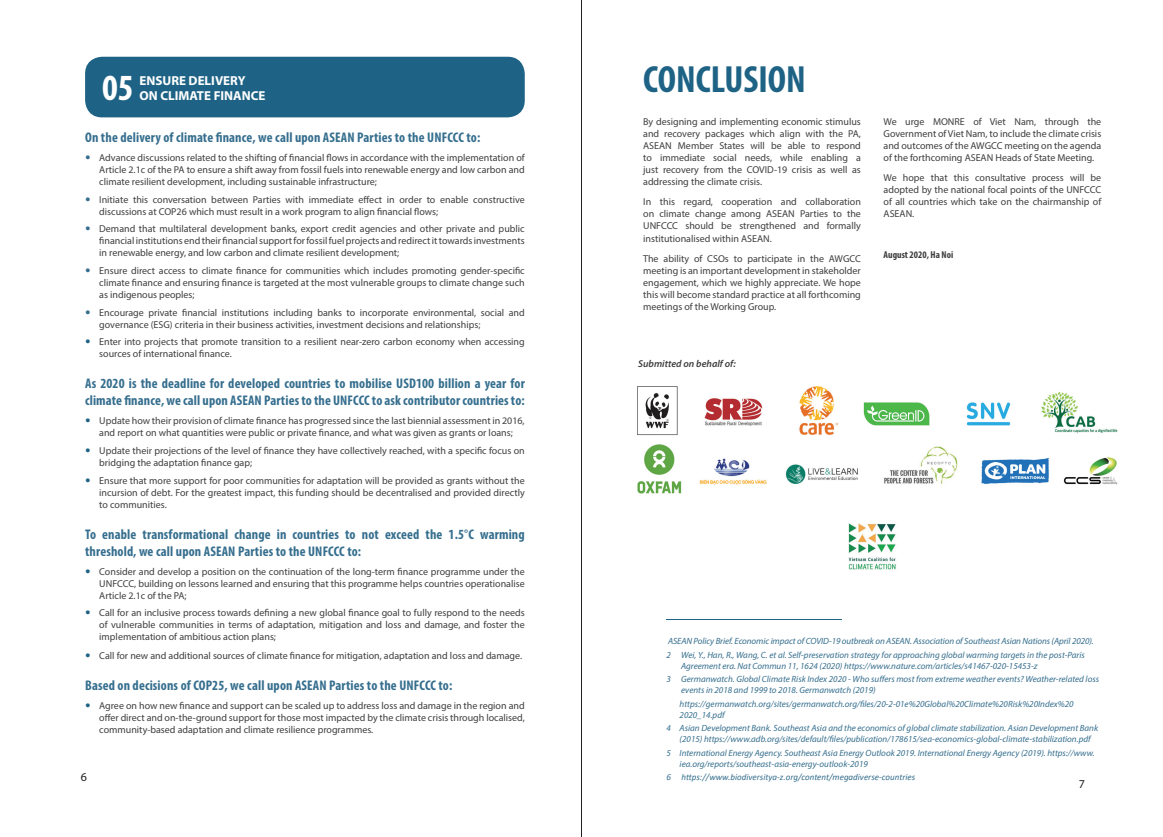
<style>
.page{position:relative;width:1163px;height:837px;background:#fff}
.page>*{position:absolute;margin:0;border:0;box-sizing:border-box;transform-origin:0 0}
.t1{font:700 condensed 38px "Myriad Pro";color:#1e6385}
.t2{font:700 condensed 37px "Myriad Pro";color:#fff}
.t3{font:700 condensed 14px/16.8px "Myriad Pro";letter-spacing:.01em;color:#356e8e}
.t4{font:700 13px/15.6px "Myriad Pro";color:#fff}
.t5{font:12px "Myriad Pro";color:#231f20}
.t6{font:10px/12px "Myriad Pro";color:#3e3e3f;text-align:justify}
.t7{font:italic 600 10px "Myriad Pro";color:#3e3e3f}
.t8{font:700 condensed 10px "Myriad Pro";color:#3e3e3f}
.t9{font:italic 9px/13.6px "Myriad Pro";color:#356e8e}
.t10{font:italic 9px "Calibri";color:#356e8e}
</style>
<div class="page">
<hr style="left:581px;top:0;width:1px;height:836px;background:#231f20">
<div style="left:85px;top:57px;width:439px;height:60px;background:#1e6385;border-radius:17px"></div>
<hr style="left:666px;top:619px;width:175px;height:1px;background:#1e6385">
<img style="left:637px;top:386px;width:481px;height:108px">
<img style="left:848px;top:523px;width:48px;height:47px">
<h2 class="t2" style="left:102px;top:64px;width:33px">05</h2>
<h3 class="t4" style="left:139px;top:72px;width:127px">ENSURE DELIVERY<br>ON CLIMATE FINANCE</h3>
<h3 class="t3" style="left:85px;top:128px;width:396px">On the delivery of climate finance, we call upon ASEAN Parties to the UNFCCC to:</h3>
<p class="t6" style="left:99px;top:151px;width:427px">Advance discussions related to the shifting of financial flows in accordance with the implementation of Article 2.1c of the PA to ensure a shift away from fossil fuels into renewable energy and low carbon and climate resilient development, including sustainable infrastructure;</p>
<p class="t6" style="left:99px;top:193px;width:427px">Initiate this conversation between Parties with immediate effect in order to enable constructive discussions at COP26 which must result in a work program to align financial flows;</p>
<p class="t6" style="left:99px;top:223px;width:427px">Demand that multilateral development banks, export credit agencies and other private and public financial institutions end their financial support for fossil fuel projects and redirect it towards investments in renewable energy, and low carbon and climate resilient development;</p>
<p class="t6" style="left:99px;top:264px;width:427px">Ensure direct access to climate finance for communities which includes promoting gender-specific climate finance and ensuring finance is targeted at the most vulnerable groups to climate change such as indigenous peoples;</p>
<p class="t6" style="left:99px;top:306px;width:427px">Encourage private financial institutions including banks to incorporate environmental, social and governance (ESG) criteria in their business activities, investment decisions and relationships;</p>
<p class="t6" style="left:99px;top:336px;width:427px">Enter into projects that promote transition to a resilient near-zero carbon economy when accessing sources of international finance.</p>
<h3 class="t3" style="left:85px;top:375px;width:441px">As 2020 is the deadline for developed countries to mobilise USD100 billion a year for climate finance, we call upon ASEAN Parties to the UNFCCC to ask contributor countries to:</h3>
<p class="t6" style="left:99px;top:414px;width:427px">Update how their provision of climate finance has progressed since the last biennial assessment in 2016, and report on what quantities were public or private finance, and what was given as grants or loans;</p>
<p class="t6" style="left:99px;top:444px;width:427px">Update their projections of the level of finance they have collectively reached, with a specific focus on bridging the adaptation finance gap;</p>
<p class="t6" style="left:99px;top:474px;width:427px">Ensure that more support for poor communities for adaptation will be provided as grants without the incursion of debt. For the greatest impact, this funding should be decentralised and provided directly to communities.</p>
<h3 class="t3" style="left:85px;top:525px;width:441px">To enable transformational change in countries to not exceed the 1.5°C warming threshold, we call upon ASEAN Parties to the UNFCCC to:</h3>
<p class="t6" style="left:99px;top:565px;width:427px">Consider and develop a position on the continuation of the long-term finance programme under the UNFCCC, building on lessons learned and ensuring that this programme helps countries operationalise Article 2.1c of the PA;</p>
<p class="t6" style="left:99px;top:606px;width:427px">Call for an inclusive process towards defining a new global finance goal to fully respond to the needs of vulnerable communities in terms of adaptation, mitigation and loss and damage, and foster the implementation of ambitious action plans;</p>
<p class="t6" style="left:99px;top:649px;width:424px">Call for new and additional sources of climate finance for mitigation, adaptation and loss and damage.</p>
<h3 class="t3" style="left:85px;top:676px;width:369px">Based on decisions of COP25, we call upon ASEAN Parties to the UNFCCC to:</h3>
<p class="t6" style="left:99px;top:699px;width:427px">Agree on how new finance and support can be scaled up to address loss and damage in the region and offer direct and on-the-ground support for those most impacted by the climate crisis through localised, community-based adaptation and climate resilience programmes.</p>
<p class="t5" style="left:81px;top:769px;width:8px">6</p>
<h1 class="t1" style="left:643px;top:56px;width:164px">CONCLUSION</h1>
<p class="t6" style="left:643px;top:115px;width:219px">By designing and implementing economic stimulus and recovery packages which align with the PA, ASEAN Member States will be able to respond to immediate social needs, while enabling a just recovery from the COVID-19 crisis as well as addressing the climate crisis.</p>
<p class="t6" style="left:643px;top:196px;width:219px">In this regard, cooperation and collaboration on climate change among ASEAN Parties to the UNFCCC should be strengthened and formally institutionalised within ASEAN.</p>
<p class="t6" style="left:643px;top:252px;width:219px">The ability of CSOs to participate in the AWGCC meeting is an important development in stakeholder engagement, which we highly appreciate. We hope this will become standard practice at all forthcoming meetings of the Working Group.</p>
<p class="t7" style="left:638px;top:357px;width:99px">Submitted on behalf of:</p>
<p class="t6" style="left:883px;top:115px;width:219px">We urge MONRE of Viet Nam, through the Government of Viet Nam, to include the climate crisis and outcomes of the AWGCC meeting on the agenda of the forthcoming ASEAN Heads of State Meeting.</p>
<p class="t6" style="left:883px;top:172px;width:219px">We hope that this consultative process will be adopted by the national focal points of the UNFCCC of all countries which take on the chairmanship of ASEAN.</p>
<p class="t8" style="left:883px;top:248px;width:71px">August 2020, Ha Noi</p>
<p class="t9" style="left:666px;top:634px;width:428px">ASEAN Policy Brief. Economic impact of COVID-19 outbreak on ASEAN. Association of Southeast Asian Nations (April 2020).<br>2 Wei, Y., Han, R., Wang, C. et al. Self-preservation strategy for approaching global warming targets in the post-Paris</p>
<p class="t9" style="left:666px;top:658px;width:434px;text-indent:15px">Agreement era. Nat Commun 11, 1624 (2020) https://www.nature.com/articles/s41467-020-15453-z<br>3 Germanwatch. Global Climate Risk Index 2020 - Who suffers most from extreme weather events? Weather-related loss</p>
<p class="t9" style="left:679px;top:683px;width:395px">events in 2018 and 1999 to 2018. Germanwatch (2019) https://germanwatch.org/sites/germanwatch.org/files/20-2-01e%20Global%20Climate%20Risk%20Index%20</p>
<p class="t9" style="left:666px;top:707px;width:433px;text-indent:13px">2020_14.pdf<br>4 Asian Development Bank. Southeast Asia and the economics of global climate stabilization. Asian Development Bank</p>
<p class="t9" style="left:666px;top:731px;width:429px;text-indent:13px">(2015) https://www.adb.org/sites/default/files/publication/178615/sea-economics-global-climate-stabilization.pdf<br>5 International Energy Agency. Southeast Asia Energy Outlook 2019. International Energy Agency (2019). https://www.</p>
<p class="t9" style="left:679px;top:756px;width:190px">iea.org/reports/southeast-asia-energy-outlook-2019</p>
<p class="t10" style="left:666px;top:770px;width:250px">6 https://www.biodiversitya-z.org/content/megadiverse-countries</p>
<p class="t5" style="left:1078px;top:776px;width:8px">7</p>
</div>
